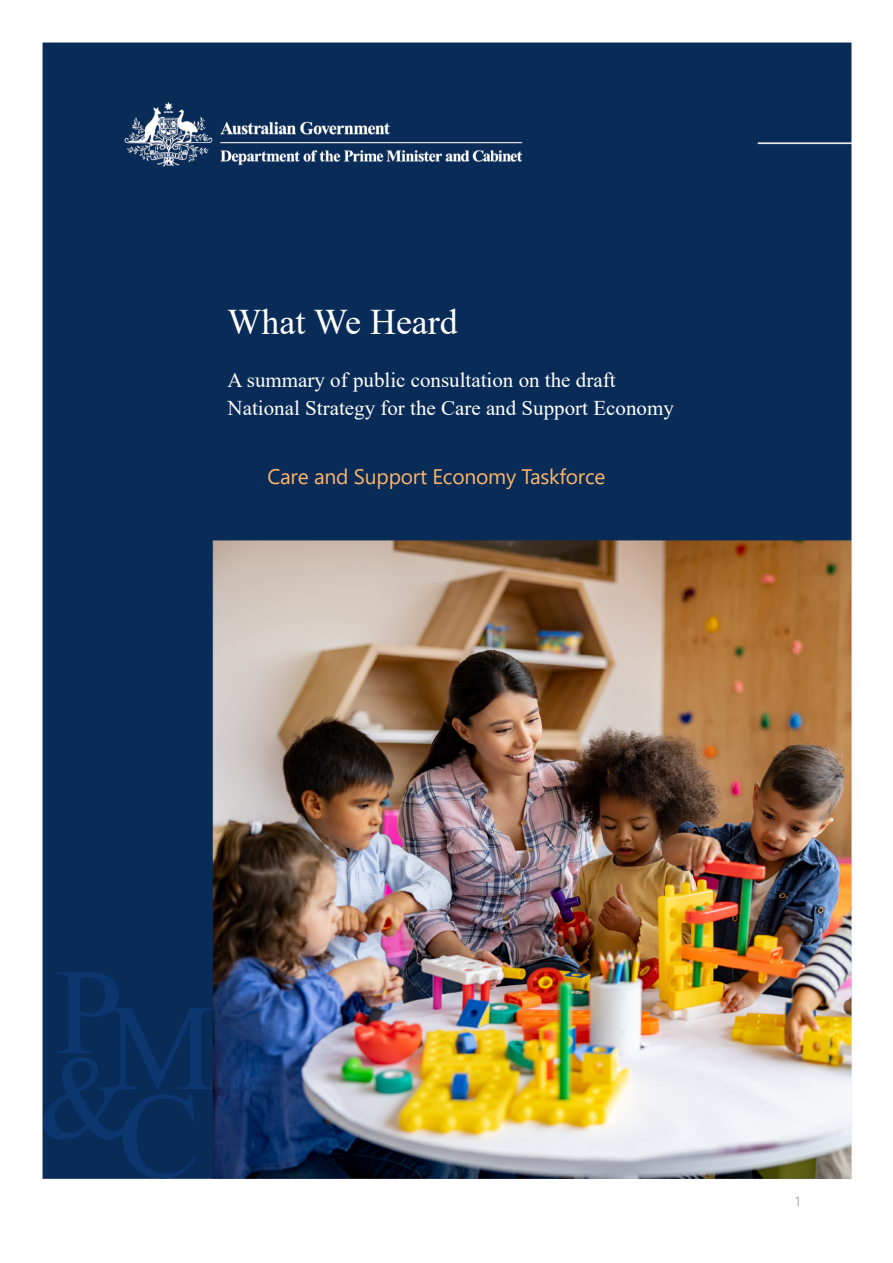
<style>
.page{position:relative;width:893px;height:1263px;background:#fff}
.page>*{position:absolute;margin:0;border:0;box-sizing:border-box;transform-origin:0 0}
.Heading_Style_1{font:36px "Times New Roman";color:#fff}
.subtitle{font:21px/28.5px "Times New Roman";color:#fff}
.Paragraph_Style_4{font:21px "Segoe UI";letter-spacing:-.01em;color:#fbb66b}
.t1{font:13.5px "Segoe UI";color:#aeadad}
</style>
<div class="page">
<img style="left:42px;top:42px;width:810px;height:1137px">
<h1 class="Heading_Style_1" style="left:228px;top:296px;width:232px">What We Heard</h1>
<h2 class="subtitle" style="left:228px;top:365px;width:448px">A summary of public consultation on the draft<br>National Strategy for the Care and Support Economy</h2>
<p class="Paragraph_Style_4" style="left:267px;top:457px;width:340px">Care and Support Economy Taskforce</p>
<p class="t1" style="left:794px;top:1188px;width:9px">1</p>
</div>
